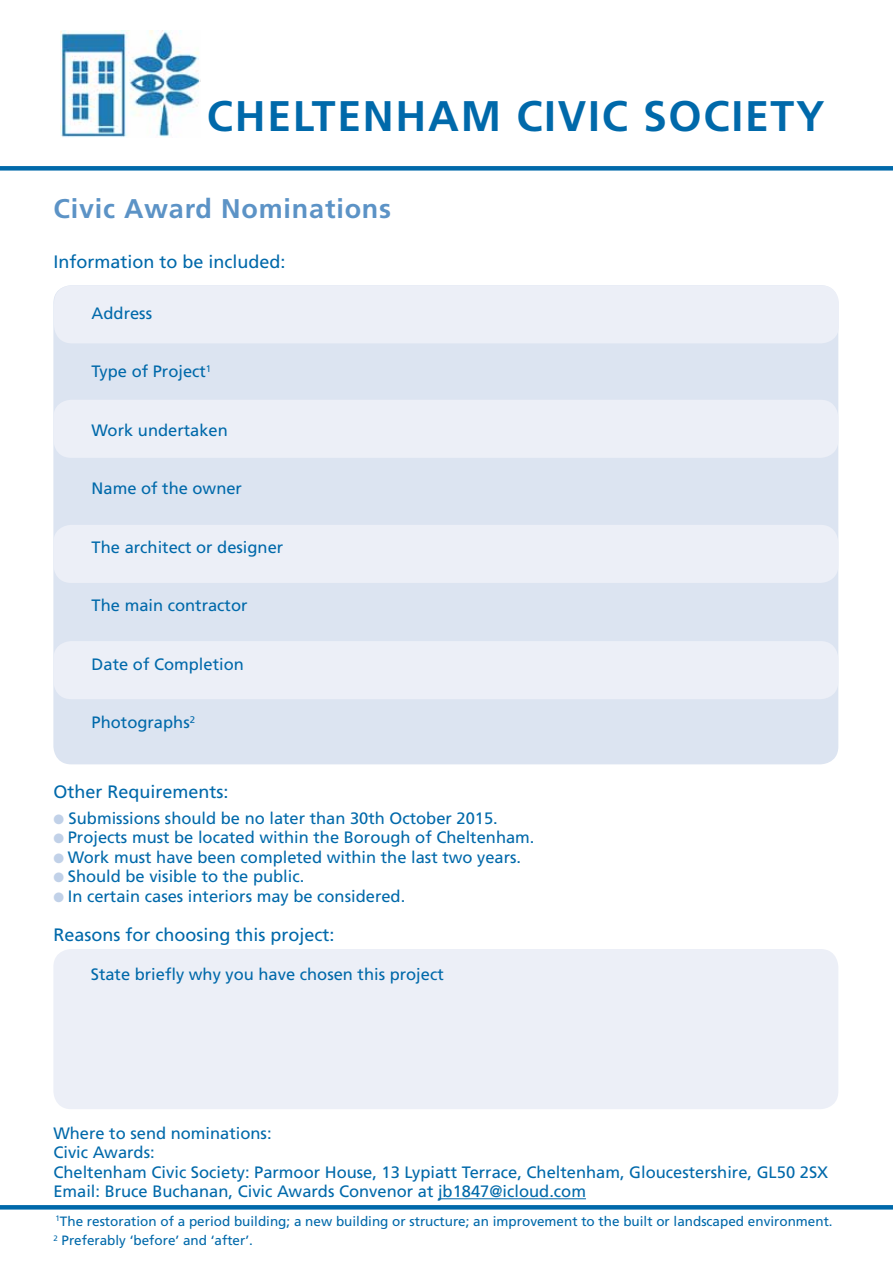
<style>
.page{position:relative;width:893px;height:1263px;background:#fff}
.page>*{position:absolute;margin:0;border:0;box-sizing:border-box;transform-origin:0 0}
.t1{font:700 42.75px "Frutiger LT Std";letter-spacing:.04em;color:#0069aa}
.t2{font:700 27px "Frutiger LT Std";letter-spacing:.03em;color:#5c93c6}
.t3{font:18px "Frutiger LT Std";color:#0069aa}
.t4{font:16.5px/19.5px "Frutiger LT Std";color:#0069aa}
.t5{font:13.5px/19.5px "Frutiger LT Std";color:#0069aa}
.s1{color:#c1d1e8}
</style>
<div class="page">
<div style="left:53px;top:949px;width:785px;height:160px;background:#eceff7;border-radius:18px"></div>
<img style="left:61px;top:30px;width:139px;height:108px">
<div style="left:0;top:166px;width:893px;height:5px;background:#0069aa"></div>
<svg style="left:0;top:1205px;width:893px;height:4px;background:#056bab"></svg>
<div style="left:53px;top:285px;width:785px;height:479px;background:#dce4f1;border-radius:18px"></div>
<div style="left:54px;top:285px;width:785px;height:58px;background:#eceff7;border-radius:18px"></div>
<div style="left:53px;top:400px;width:785px;height:58px;background:#eceff7;border-radius:18px"></div>
<div style="left:53px;top:525px;width:785px;height:58px;background:#eceff7;border-radius:18px"></div>
<div style="left:53px;top:641px;width:785px;height:58px;background:#eceff7;border-radius:18px"></div>
<hr style="left:438px;top:1198px;width:148px;height:1px;background:#0069aa">
<h1 class="t1" style="left:207px;top:91px;width:619px">CHELTENHAM CIVIC SOCIETY</h1>
<h2 class="t2" style="left:53px;top:193px;width:339px">Civic Award Nominations</h2>
<p class="t3" style="left:53px;top:251px;width:234px">Information to be included:</p>
<p class="t4" style="left:92px;top:303px;width:62px">Address</p>
<p class="t4" style="left:92px;top:362px;width:121px">Type of Project<sup>1</sup></p>
<p class="t4" style="left:92px;top:420px;width:138px">Work undertaken</p>
<p class="t4" style="left:92px;top:479px;width:152px">Name of the owner</p>
<p class="t4" style="left:92px;top:537px;width:193px">The architect or designer</p>
<p class="t4" style="left:92px;top:596px;width:157px">The main contractor</p>
<p class="t4" style="left:92px;top:654px;width:154px">Date of Completion</p>
<p class="t4" style="left:92px;top:713px;width:105px">Photographs<sup>2</sup></p>
<p class="t3" style="left:53px;top:781px;width:177px">Other Requirements:</p>
<p class="t4" style="left:53px;top:808px;width:446px"><span class="s1">●</span> Submissions should be no later than 30th October 2015.</p>
<p class="t4" style="left:53px;top:828px;width:483px"><span class="s1">●</span> Projects must be located within the Borough of Cheltenham.</p>
<p class="t4" style="left:53px;top:847px;width:469px"><span class="s1">●</span> Work must have been completed within the last two years.</p>
<p class="t4" style="left:53px;top:867px;width:252px"><span class="s1">●</span> Should be visible to the public.</p>
<p class="t4" style="left:53px;top:886px;width:353px"><span class="s1">●</span> In certain cases interiors may be considered.</p>
<p class="t3" style="left:53px;top:924px;width:283px">Reasons for choosing this project:</p>
<p class="t4" style="left:91px;top:964px;width:354px">State briefly why you have chosen this project</p>
<p class="t4" style="left:53px;top:1123px;width:776px">Where to send nominations:<br>Civic Awards:<br>Cheltenham Civic Society: Parmoor House, 13 Lypiatt Terrace, Cheltenham, Gloucestershire, GL50 2SX Email: Bruce Buchanan, Civic Awards Convenor at jb1847@icloud.com</p>
<p class="t5" style="left:53px;top:1211px;width:781px"><sup>1</sup>The restoration of a period building; a new building or structure; an improvement to the built or landscaped environment.<br><sup>2</sup> Preferably ‘before’ and ‘after’.</p>
</div>
